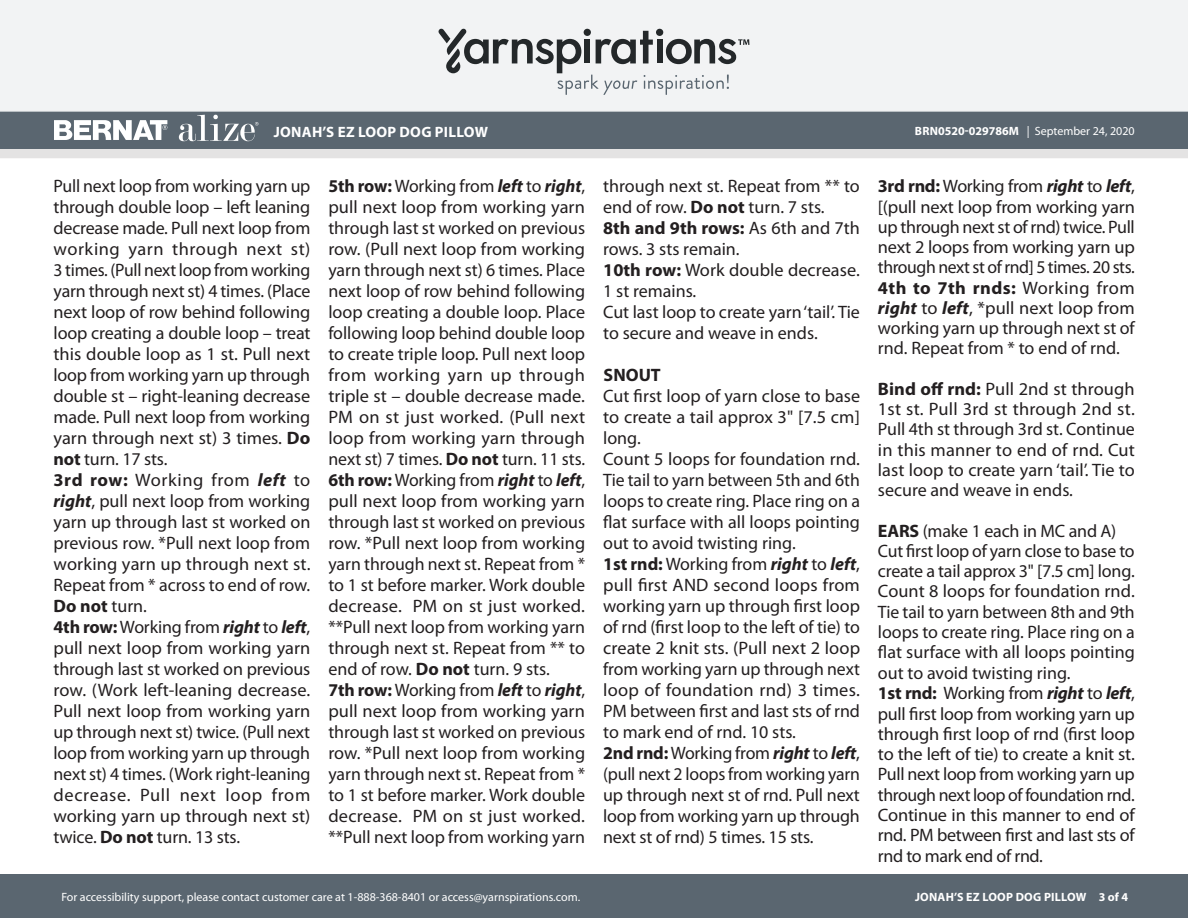
<style>
.page{position:relative;width:1188px;height:918px;background:#fff}
.page>*{position:absolute;margin:0;border:0;box-sizing:border-box;transform-origin:0 0}
.Body_-__With_auto_st{font:18px/21px "Myriad Pro";color:#231f20;text-align:justify}
.SIZES_-_Color_Coded{font:700 18px "Myriad Pro";color:#231f20}
.t1{font:700 15px "Myriad Pro";letter-spacing:.02em;color:#fff}
.t2{font:12px "Myriad Pro";color:#fff}
.t3{font:700 12px "Myriad Pro";letter-spacing:.02em;color:#fff}
.s1{font-weight:700}
.s2{font-weight:700;font-style:italic}
</style>
<div class="page">
<div style="left:0;top:875px;width:1188px;height:43px;background:#5a6670"></div>
<div style="left:0;top:149px;width:1188px;height:9px;background:#e4e3e3"></div>
<div style="left:0;top:111px;width:1188px;height:38px;background:#5a6670"></div>
<div style="left:0;top:0;width:1188px;height:112px;background:#f2f3f4"></div>
<svg style="left:438px;top:29px;width:311px;height:66px"></svg>
<svg style="left:54px;top:120px;width:113px;height:20px"></svg>
<svg style="left:179px;top:115px;width:80px;height:26px"></svg>
<p class="t1" style="left:274px;top:122px;width:216px">JONAH’S EZ LOOP DOG PILLOW</p>
<p class="t2" style="left:915px;top:124px;width:221px"><span class="s1">BRN0520-029786M</span> | September 24, 2020</p>
<p class="Body_-__With_auto_st" style="left:54px;top:176px;width:258px">Pull next loop from working yarn up through double loop – left leaning decrease made. Pull next loop from working yarn through next st)<br>3 times. (Pull next loop from working yarn through next st) 4 times. (Place next loop of row behind following loop creating a double loop – treat this double loop as 1 st. Pull next loop from working yarn up through double st – right-leaning decrease made. Pull next loop from working yarn through next st) 3 times. <span class="s1">Do not</span> turn. 17 sts.</p>
<p class="Body_-__With_auto_st" style="left:54px;top:470px;width:258px"><span class="s1">3rd row:</span> Working from <span class="s2">left</span> to <span class="s2">right</span>, pull next loop from working yarn up through last st worked on previous row. *Pull next loop from working yarn up through next st.<br>Repeat from * across to end of row.<br><span class="s1">Do not</span> turn.</p>
<p class="Body_-__With_auto_st" style="left:54px;top:617px;width:258px"><span class="s1">4th row:</span> Working from <span class="s2">right</span> to <span class="s2">left</span>, pull next loop from working yarn through last st worked on previous row. (Work left-leaning decrease.<br>Pull next loop from working yarn up through next st) twice. (Pull next loop from working yarn up through next st) 4 times. (Work right-leaning decrease. Pull next loop from working yarn up through next st) twice. <span class="s1">Do not</span> turn. 13 sts.</p>
<p class="Body_-__With_auto_st" style="left:328px;top:176px;width:258px"><span class="s1">5th row:</span> Working from <span class="s2">left</span> to <span class="s2">right</span>, pull next loop from working yarn through last st worked on previous row. (Pull next loop from working yarn through next st) 6 times. Place next loop of row behind following loop creating a double loop. Place following loop behind double loop to create triple loop. Pull next loop from working yarn up through triple st – double decrease made.<br>PM on st just worked. (Pull next loop from working yarn through next st) 7 times. <span class="s1">Do not</span> turn. 11 sts.</p>
<p class="Body_-__With_auto_st" style="left:328px;top:470px;width:258px"><span class="s1">6th row:</span> Working from <span class="s2">right</span> to <span class="s2">left</span>, pull next loop from working yarn through last st worked on previous row. *Pull next loop from working yarn through next st. Repeat from * to 1 st before marker. Work double decrease. PM on st just worked. **Pull next loop from working yarn through next st. Repeat from ** to end of row. <span class="s1">Do not</span> turn. 9 sts.</p>
<p class="Body_-__With_auto_st" style="left:328px;top:680px;width:258px"><span class="s1">7th row:</span> Working from <span class="s2">left</span> to <span class="s2">right</span>, pull next loop from working yarn through last st worked on previous row. *Pull next loop from working yarn through next st. Repeat from * to 1 st before marker. Work double decrease. PM on st just worked. **Pull next loop from working yarn</p>
<p class="Body_-__With_auto_st" style="left:603px;top:176px;width:258px">through next st. Repeat from ** to end of row. <span class="s1">Do not</span> turn. 7 sts.</p>
<p class="Body_-__With_auto_st" style="left:603px;top:218px;width:258px"><span class="s1">8th and 9th rows:</span> As 6th and 7th rows. 3 sts remain.</p>
<p class="Body_-__With_auto_st" style="left:603px;top:260px;width:258px"><span class="s1">10th row:</span> Work double decrease.<br>1 st remains.</p>
<p class="Body_-__With_auto_st" style="left:603px;top:302px;width:258px">Cut last loop to create yarn ‘tail’. Tie to secure and weave in ends.</p>
<p class="SIZES_-_Color_Coded" style="left:604px;top:364px;width:59px">SNOUT</p>
<p class="Body_-__With_auto_st" style="left:603px;top:386px;width:258px">Cut first loop of yarn close to base to create a tail approx 3" [7.5 cm] long.</p>
<p class="Body_-__With_auto_st" style="left:603px;top:449px;width:258px">Count 5 loops for foundation rnd.<br>Tie tail to yarn between 5th and 6th loops to create ring. Place ring on a flat surface with all loops pointing out to avoid twisting ring.</p>
<p class="Body_-__With_auto_st" style="left:603px;top:554px;width:258px"><span class="s1">1st rnd:</span> Working from <span class="s2">right</span> to <span class="s2">left</span>, pull first AND second loops from working yarn up through first loop of rnd (first loop to the left of tie) to create 2 knit sts. (Pull next 2 loop from working yarn up through next loop of foundation rnd) 3 times.<br>PM between first and last sts of rnd to mark end of rnd. 10 sts.</p>
<p class="Body_-__With_auto_st" style="left:603px;top:743px;width:258px"><span class="s1">2nd rnd:</span> Working from <span class="s2">right</span> to <span class="s2">left</span>, (pull next 2 loops from working yarn up through next st of rnd. Pull next loop from working yarn up through next st of rnd) 5 times. 15 sts.</p>
<p class="Body_-__With_auto_st" style="left:878px;top:177px;width:258px;line-height:20.2px"><span class="s1">3rd rnd:</span> Working from <span class="s2">right</span> to <span class="s2">left</span>, [(pull next loop from working yarn up through next st of rnd) twice. Pull next 2 loops from working yarn up through next st of rnd] 5 times. 20 sts.</p>
<p class="Body_-__With_auto_st" style="left:878px;top:278px;width:258px;line-height:20.2px"><span class="s1">4th to 7th rnds:</span> Working from <span class="s2">right</span> to <span class="s2">left</span>, *pull next loop from working yarn up through next st of rnd. Repeat from * to end of rnd.</p>
<p class="Body_-__With_auto_st" style="left:878px;top:379px;width:258px;line-height:20.2px"><span class="s1">Bind off rnd:</span> Pull 2nd st through 1st st. Pull 3rd st through 2nd st.<br>Pull 4th st through 3rd st. Continue in this manner to end of rnd. Cut last loop to create yarn ‘tail’. Tie to secure and weave in ends.</p>
<p class="Body_-__With_auto_st" style="left:878px;top:520px;width:240px"><span class="s1">EARS</span> (make 1 each in MC and A)</p>
<p class="Body_-__With_auto_st" style="left:878px;top:541px;width:258px;line-height:20.2px">Cut first loop of yarn close to base to create a tail approx 3" [7.5 cm] long.</p>
<p class="Body_-__With_auto_st" style="left:878px;top:582px;width:258px;line-height:20.4px">Count 8 loops for foundation rnd.<br>Tie tail to yarn between 8th and 9th loops to create ring. Place ring on a flat surface with all loops pointing out to avoid twisting ring.</p>
<p class="Body_-__With_auto_st" style="left:878px;top:684px;width:258px;line-height:20.4px"><span class="s1">1st rnd:</span> Working from <span class="s2">right</span> to <span class="s2">left</span>, pull first loop from working yarn up through first loop of rnd (first loop to the left of tie) to create a knit st.<br>Pull next loop from working yarn up through next loop of foundation rnd.<br>Continue in this manner to end of rnd. PM between first and last sts of rnd to mark end of rnd.</p>
<p class="t2" style="left:61px;top:890px;width:520px">For accessibility support, please contact customer care at 1-888-368-8401 or access@yarnspirations.com.</p>
<p class="t3" style="left:915px;top:889px;width:214px">JONAH’S EZ LOOP DOG PILLOW 3 of 4</p>
</div>
